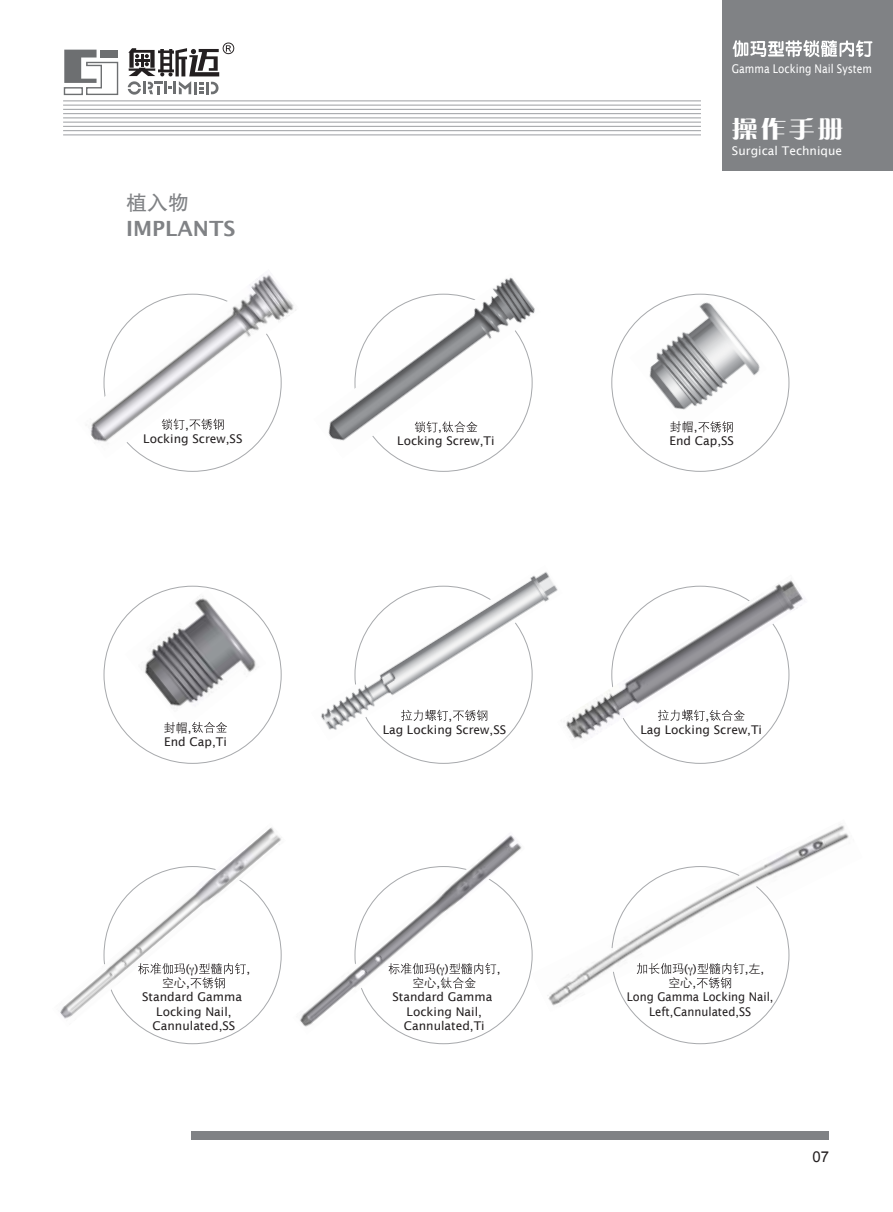
<style>
.page{position:relative;width:893px;height:1212px;background:#fff}
.page>*{position:absolute;margin:0;border:0;box-sizing:border-box;transform-origin:0 0}
.t1{font:23.25px "FZCQJW GB1 0";color:#fff;scale:1.11 1}
.t2{font:600 21px "Lucida Sans";color:#808285}
.t3{font:21px "FZHTJW GB1 0";color:#808285}
.t4{font:15px "Arial";color:#231f20}
.t5{font:12px/14.2px "Lucida Sans";color:#231f20}
.t6{font:12px/14.2px "Lucida Sans";color:#231f20;text-align:center;scale:.94 1}
.t7{font:12px "Lucida Sans";color:#fff;scale:.85 1}
.t8{font:12px "Lucida Sans";color:#fff}
.t9{font:12px "FZZDXJW GB1 0";color:#231f20}
.s1{font-family:"Lucida Sans"}
.s2{font-family:"FZZDXJW GB1 0"}
</style>
<div class="page">
<div style="left:723px;top:0;width:170px;height:170px;background:#808285"></div>
<svg style="left:64px;top:50px;width:55px;height:46px"></svg>
<svg style="left:127px;top:43px;width:107px;height:52px"></svg>
<div style="left:191px;top:1131px;width:638px;height:9px;background:#808285"></div>
<hr style="left:63px;top:134px;width:638px;height:1px;background:#a7a9ac">
<hr style="left:63px;top:130px;width:638px;height:1px;background:#a7a9ac">
<hr style="left:63px;top:126px;width:638px;height:1px;background:#a7a9ac">
<hr style="left:63px;top:122px;width:638px;height:1px;background:#a7a9ac">
<hr style="left:63px;top:117px;width:638px;height:1px;background:#a7a9ac">
<hr style="left:63px;top:113px;width:638px;height:1px;background:#a7a9ac">
<hr style="left:63px;top:109px;width:638px;height:1px;background:#a7a9ac">
<hr style="left:63px;top:105px;width:638px;height:1px;background:#a7a9ac">
<hr style="left:63px;top:100px;width:638px;height:1px;background:#a7a9ac">
<svg style="left:732px;top:40px;width:140px;height:17px"></svg>
<img style="left:531px;top:825px;width:318px;height:181px">
<img style="left:125px;top:589px;width:141px;height:140px">
<svg style="left:192px;top:722px;width:35px;height:11px"></svg>
<img style="left:90px;top:274px;width:206px;height:185px">
<svg style="left:162px;top:419px;width:62px;height:11px"></svg>
<img style="left:328px;top:277px;width:207px;height:181px">
<img style="left:630px;top:295px;width:137px;height:115px">
<svg style="left:698px;top:421px;width:35px;height:11px"></svg>
<img style="left:566px;top:580px;width:237px;height:169px">
<img style="left:321px;top:572px;width:237px;height:169px">
<img style="left:60px;top:827px;width:222px;height:200px">
<img style="left:300px;top:835px;width:225px;height:199px">
<svg style="left:138px;top:963px;width:108px;height:25px"></svg>
<svg style="left:388px;top:963px;width:108px;height:25px"></svg>
<svg style="left:611px;top:866px;width:179px;height:178px"></svg>
<p class="t7" style="left:732px;top:62px;width:166px">Gamma Locking Nail System</p>
<h2 class="t3" style="left:126px;top:191px;width:64px">植入物</h2>
<h2 class="t2" style="left:126px;top:216px;width:111px">IMPLANTS</h2>
<h1 class="t1" style="left:732px;top:116px;width:102px">操作手册</h1>
<p class="t8" style="left:732px;top:144px;width:112px">Surgical Technique</p>
<p class="t5" style="left:143px;top:417px;width:101px;text-indent:42px">,<br>Locking Screw,SS</p>
<p class="t9" style="left:670px;top:421px;width:29px">封帽<span class="s1">,</span></p>
<p class="t5" style="left:397px;top:420px;width:99px;text-indent:41px">,<br>Locking Screw,Ti</p>
<p class="t5" style="left:670px;top:434px;width:66px">End Cap,SS</p>
<p class="t9" style="left:164px;top:721px;width:29px">封帽<span class="s1">,</span></p>
<p class="t5" style="left:164px;top:734px;width:64px">End Cap,Ti</p>
<p class="t5" style="left:186px;top:961px;width:14px">( )</p>
<p class="t5" style="left:246px;top:961px;width:5px">,</p>
<p class="t9" style="left:162px;top:976px;width:29px">空心<span class="s1">,</span></p>
<p class="t5" style="left:142px;top:990px;width:101px;text-align:center">Standard Gamma<br>Locking Nail,<br>Cannulated,SS</p>
<p class="t5" style="left:383px;top:708px;width:125px;text-indent:66px">,<br>Lag Locking Screw,SS</p>
<p class="t5" style="left:640px;top:708px;width:123px;text-indent:65px">,<br>Lag Locking Screw,Ti</p>
<p class="t5" style="left:436px;top:961px;width:14px">( )</p>
<p class="t5" style="left:497px;top:961px;width:5px">,</p>
<p class="t9" style="left:412px;top:976px;width:29px">空心<span class="s1">,</span></p>
<p class="t5" style="left:392px;top:990px;width:101px;text-align:center">Standard Gamma<br>Locking Nail,<br>Cannulated,Ti</p>
<p class="t5" style="left:684px;top:961px;width:14px">( )</p>
<p class="t5" style="left:745px;top:961px;width:21px">,<span class="s2">左</span>,</p>
<p class="t9" style="left:668px;top:976px;width:29px">空心<span class="s1">,</span></p>
<p class="t6" style="left:627px;top:990px;width:157px">Long Gamma Locking Nail,<br>Left,Cannulated,SS</p>
<p class="t4" style="left:812px;top:1148px;width:18px">07</p>
</div>
